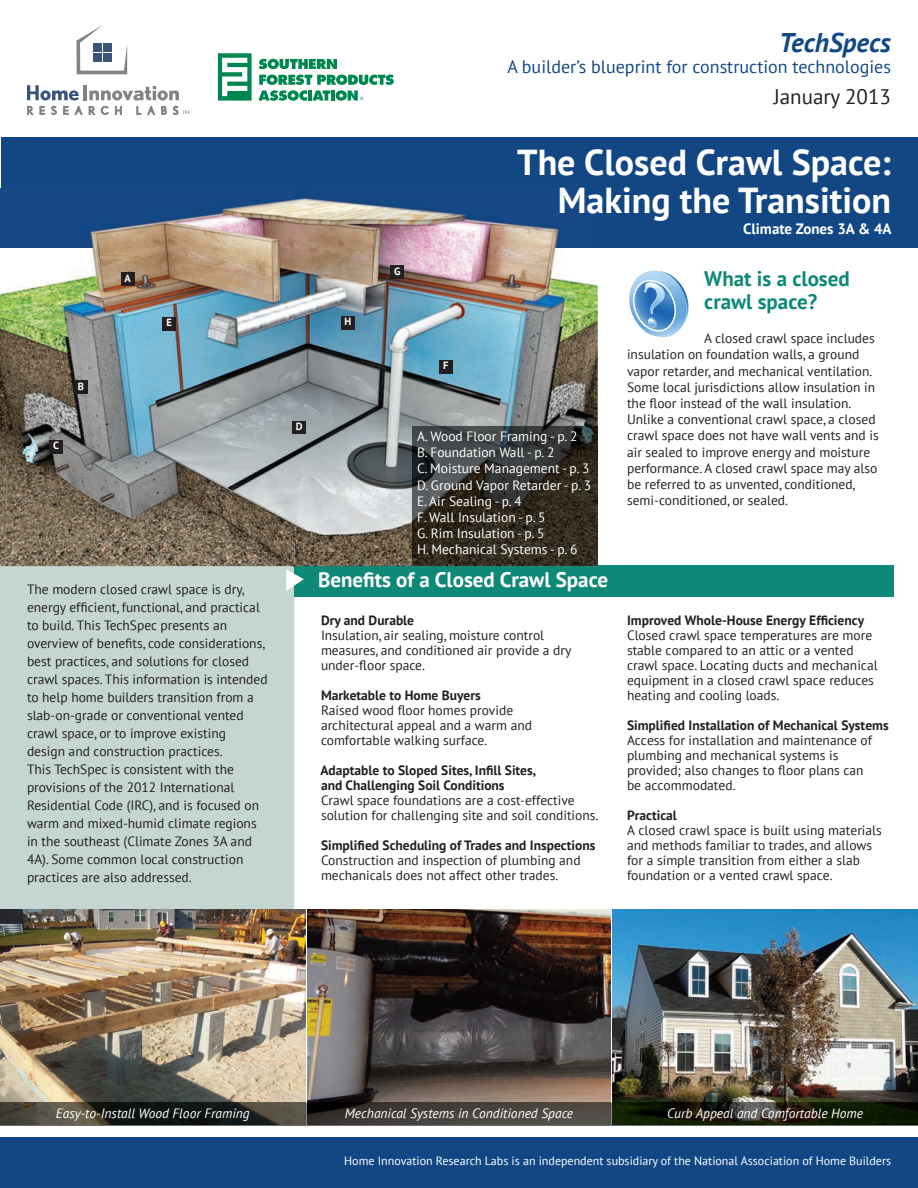
<style>
.page{position:relative;width:918px;height:1188px;background:#fff}
.page>*{position:absolute;margin:0;border:0;box-sizing:border-box;transform-origin:0 0}
.t1{font:700 36px/37.5px "PT Sans";color:#fff;text-align:right}
.t2{font:italic 700 27px "PT Sans";color:#124784}
.t3{font:700 21px "PT Sans";color:#fff}
.t4{font:700 21px/22.5px "PT Sans";color:#0e8877}
.t5{font:21px "PT Sans";color:#231f20}
.t6{font:18px "PT Sans";color:#124784}
.t7{font:700 15px "PT Sans";color:#fff}
.t8{font:13.5px/18px "PT Sans";color:#231f20}
.t9{font:700 13.5px/15px "PT Sans";color:#231f20}
.t10{font:13.5px/16.2px "PT Sans";color:#fff}
.t11{font:italic 13.5px "PT Sans";color:#fff}
.t12{font:12px "PT Sans";color:#fff}
.t13{font:700 10.5px "PT Sans";color:#fff}
</style>
<div class="page">
<div style="left:1px;top:137px;width:917px;height:111px;background:#124784"></div>
<div style="left:294px;top:565px;width:600px;height:31px;background:#0e8877"></div>
<div style="left:0;top:566px;width:294px;height:343px;background:#c5d6d2"></div>
<img style="left:0;top:189px;width:598px;height:376px">
<img style="left:1px;top:189px;width:597px;height:59px">
<img style="left:304px;top:565px;width:294px;height:1px">
<img style="left:0;top:541px;width:294px;height:25px">
<hr style="left:84px;top:85px;width:3px;height:15px;background:#828387">
<svg style="left:76px;top:25px;width:51px;height:49px"></svg>
<div style="left:94px;top:43px;width:8px;height:9px;background:#3b547b"></div>
<div style="left:103px;top:43px;width:8px;height:9px;background:#3b547b"></div>
<div style="left:94px;top:53px;width:8px;height:9px;background:#3b547b"></div>
<div style="left:103px;top:53px;width:8px;height:9px;background:#3b547b"></div>
<svg style="left:27px;top:85px;width:55px;height:30px"></svg>
<svg style="left:89px;top:86px;width:100px;height:29px"></svg>
<svg style="left:259px;top:59px;width:78px;height:10px"></svg>
<svg style="left:218px;top:53px;width:34px;height:48px"></svg>
<svg style="left:258px;top:75px;width:136px;height:26px"></svg>
<img style="left:0;top:909px;width:306px;height:194px">
<img style="left:307px;top:909px;width:304px;height:194px">
<img style="left:612px;top:909px;width:306px;height:194px">
<svg style="left:286px;top:565px;width:18px;height:26px"></svg>
<hr style="left:0;top:1125px;width:306px;height:1px;background:#6c6d70">
<img style="left:0;top:1103px;width:918px;height:22px">
<svg style="left:306px;top:1103px;width:306px;height:23px;background:#433e3a"></svg>
<hr style="left:307px;top:1125px;width:304px;height:1px;background:#000c37">
<hr style="left:612px;top:1125px;width:306px;height:1px;background:#6c6d70">
<div style="left:121px;top:272px;width:13px;height:14px;background:#231f20"></div>
<div style="left:162px;top:317px;width:14px;height:14px;background:#231f20"></div>
<div style="left:391px;top:265px;width:13px;height:14px;background:#231f20"></div>
<div style="left:74px;top:380px;width:14px;height:14px;background:#231f20"></div>
<div style="left:50px;top:440px;width:13px;height:13px;background:#231f20"></div>
<div style="left:439px;top:360px;width:13px;height:14px;background:#231f20"></div>
<div style="left:292px;top:421px;width:14px;height:13px;background:#231f20"></div>
<div style="left:341px;top:316px;width:14px;height:13px;background:#231f20"></div>
<img style="left:413px;top:426px;width:184px;height:140px">
<svg style="left:629px;top:271px;width:60px;height:66px"></svg>
<div style="left:0;top:1137px;width:918px;height:51px;background:#124784"></div>
<h2 class="t2" style="left:779px;top:27px;width:113px">TechSpecs</h2>
<h3 class="t6" style="left:507px;top:57px;width:385px">A builder’s blueprint for construction technologies</h3>
<h3 class="t5" style="left:774px;top:85px;width:119px">January 2013</h3>
<p class="t13" style="left:78px;top:380px;width:8px">B</p>
<p class="t13" style="left:53px;top:440px;width:7px">C</p>
<p class="t13" style="left:124px;top:272px;width:8px">A</p>
<p class="t13" style="left:166px;top:317px;width:7px">E</p>
<p class="t8" style="left:27px;top:581px;width:242px">The modern closed crawl space is dry, energy efficient, functional, and practical to build. This TechSpec presents an overview of benefits, code considerations, best practices, and solutions for closed crawl spaces. This information is intended to help home builders transition from a slab-on-grade or conventional vented crawl space, or to improve existing<br>design and construction practices.<br>This TechSpec is consistent with the provisions of the 2012 International Residential Code (IRC), and is focused on warm and mixed-humid climate regions in the southeast (Climate Zones 3A and 4A). Some common local construction practices are also addressed.</p>
<p class="t13" style="left:296px;top:420px;width:8px">D</p>
<p class="t13" style="left:345px;top:316px;width:8px">H</p>
<p class="t13" style="left:394px;top:265px;width:8px">G</p>
<h1 class="t1" style="left:517px;top:145px;width:375px">The Closed Crawl Space:<br>Making the Transition</h1>
<p class="t7" style="left:743px;top:221px;width:150px">Climate Zones 3A &amp; 4A</p>
<p class="t13" style="left:443px;top:360px;width:7px">F</p>
<p class="t10" style="left:417px;top:429px;width:176px">A. Wood Floor Framing - p. 2<br>B. Foundation Wall - p. 2<br>C. Moisture Management - p. 3<br>D. Ground Vapor Retarder - p. 3<br>E. Air Sealing - p. 4<br>F. Wall Insulation - p. 5<br>G. Rim Insulation - p. 5<br>H. Mechanical Systems - p. 6</p>
<h3 class="t4" style="left:704px;top:269px;width:147px">What is a closed crawl space?</h3>
<p class="t8" style="left:627px;top:331px;width:253px;line-height:16.2px;text-indent:77px">A closed crawl space includes insulation on foundation walls, a ground vapor retarder, and mechanical ventilation.<br>Some local jurisdictions allow insulation in the floor instead of the wall insulation.<br>Unlike a conventional crawl space, a closed crawl space does not have wall vents and is air sealed to improve energy and moisture performance. A closed crawl space may also be referred to as unvented, conditioned, semi-conditioned, or sealed.</p>
<h3 class="t3" style="left:318px;top:568px;width:292px">Benefits of a Closed Crawl Space</h3>
<p class="t9" style="left:321px;top:613px;width:95px">Dry and Durable</p>
<p class="t8" style="left:321px;top:628px;width:252px;line-height:15px">Insulation, air sealing, moisture control measures, and conditioned air provide a dry under-floor space.</p>
<p class="t9" style="left:321px;top:688px;width:161px">Marketable to Home Buyers</p>
<p class="t8" style="left:321px;top:703px;width:213px;line-height:15px">Raised wood floor homes provide architectural appeal and a warm and comfortable walking surface.</p>
<p class="t9" style="left:320px;top:763px;width:217px">Adaptable to Sloped Sites, Infill Sites, and Challenging Soil Conditions</p>
<p class="t8" style="left:321px;top:793px;width:279px;line-height:15px">Crawl space foundations are a cost-effective solution for challenging site and soil conditions.</p>
<p class="t9" style="left:321px;top:838px;width:276px">Simplified Scheduling of Trades and Inspections</p>
<p class="t8" style="left:321px;top:853px;width:261px;line-height:15px">Construction and inspection of plumbing and mechanicals does not affect other trades.</p>
<p class="t9" style="left:627px;top:613px;width:239px">Improved Whole-House Energy Efficiency</p>
<p class="t8" style="left:627px;top:628px;width:252px;line-height:15px">Closed crawl space temperatures are more stable compared to an attic or a vented crawl space. Locating ducts and mechanical equipment in a closed crawl space reduces heating and cooling loads.</p>
<p class="t9" style="left:627px;top:718px;width:263px">Simplified Installation of Mechanical Systems</p>
<p class="t8" style="left:627px;top:733px;width:247px;line-height:15px">Access for installation and maintenance of plumbing and mechanical systems is provided; also changes to floor plans can be accommodated.</p>
<p class="t9" style="left:627px;top:808px;width:51px">Practical</p>
<p class="t8" style="left:627px;top:823px;width:256px;line-height:15px">A closed crawl space is built using materials and methods familiar to trades, and allows for a simple transition from either a slab foundation or a vented crawl space.</p>
<p class="t11" style="left:56px;top:1106px;width:195px">Easy-to-Install Wood Floor Framing</p>
<p class="t11" style="left:345px;top:1106px;width:230px">Mechanical Systems in Conditioned Space</p>
<p class="t11" style="left:667px;top:1106px;width:197px">Curb Appeal and Comfortable Home</p>
<p class="t12" style="left:344px;top:1155px;width:548px">Home Innovation Research Labs is an independent subsidiary of the National Association of Home Builders</p>
</div>
